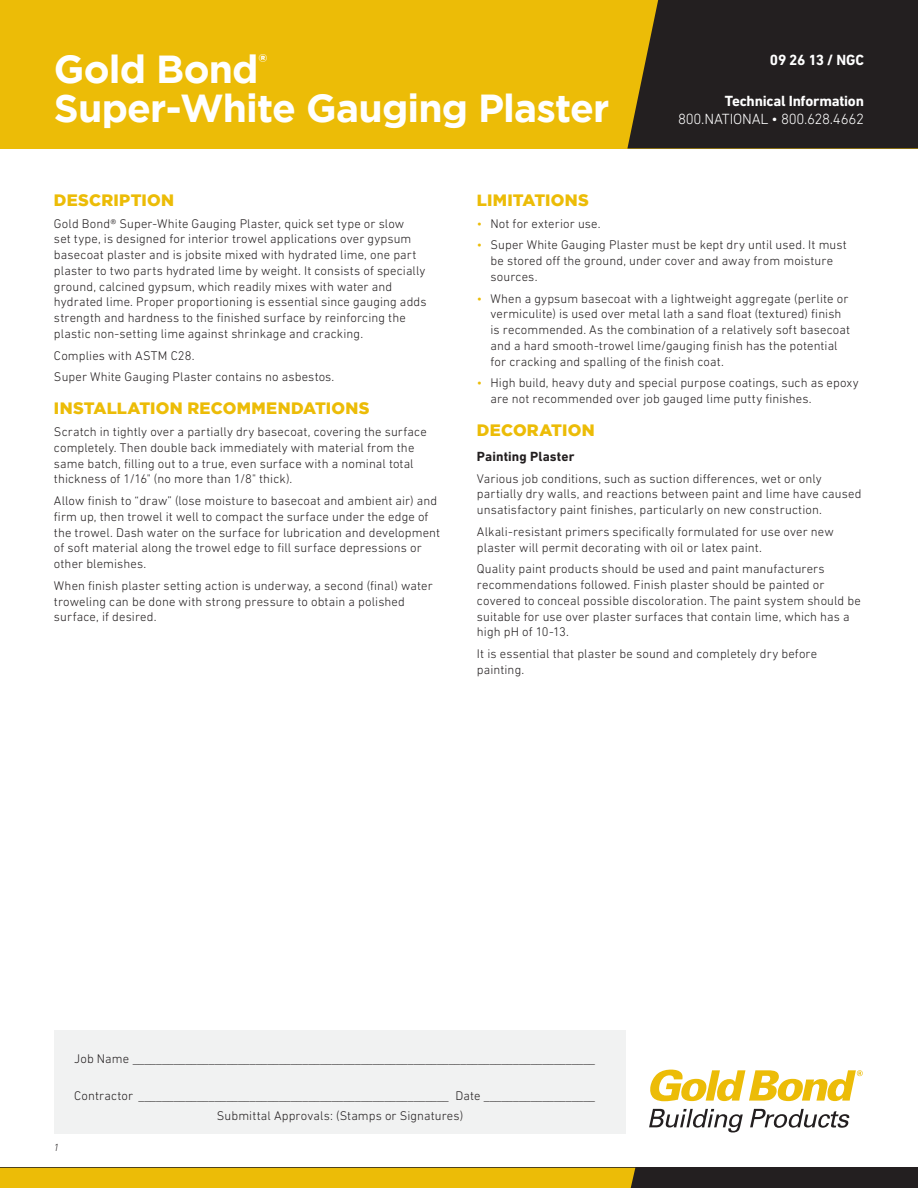
<style>
.page{position:relative;width:918px;height:1188px;background:#fff}
.page>*{position:absolute;margin:0;border:0;box-sizing:border-box;transform-origin:0 0}
.t1{font:700 39px/39px "Gotham";letter-spacing:-.025em;color:#fff}
.t2{font:900 16.5px "Gotham";letter-spacing:.015em;color:#ecbc07}
.t3{font:700 15px "DIN Next LT Pro";letter-spacing:-.015em;color:#fff}
.t4{font:300 15px "DIN Next LT Pro";letter-spacing:-.015em;color:#fff}
.t5{font:700 13.5px "DIN Next LT Pro";letter-spacing:.005em;color:#231f20}
.t6{font:300 12.75px/15.8px "DIN Next LT Pro";letter-spacing:.01em;color:#231f20}
.t7{font:italic 300 10.5px "DIN Next LT Pro";color:#231f20}
.s1{color:#ecbc07}
</style>
<div class="page">
<div style="left:0;top:0;width:918px;height:149px;background:#ecbc07"></div>
<div style="left:627px;top:0;width:291px;height:148px;background:#231f20"></div>
<div style="left:54px;top:1031px;width:571px;height:103px;background:#f1f2f2"></div>
<div style="left:0;top:1168px;width:918px;height:20px;background:#231f20"></div>
<div style="left:0;top:1168px;width:635px;height:20px;background:#ecbc07"></div>
<svg style="left:650px;top:1070px;width:213px;height:31px"></svg>
<svg style="left:649px;top:1109px;width:94px;height:24px"></svg>
<svg style="left:750px;top:1109px;width:99px;height:19px"></svg>
<h1 class="t1" style="left:54px;top:52px;width:557px">Gold Bond<sup>®<br></sup>Super-White Gauging Plaster</h1>
<p class="t3" style="left:770px;top:55px;width:96px">09 26 13 / NGC</p>
<p class="t3" style="left:725px;top:95px;width:141px">Technical Information</p>
<p class="t4" style="left:678px;top:113px;width:187px">800.NATIONAL • 800.628.4662</p>
<p class="t2" style="left:54px;top:191px;width:122px">DESCRIPTION</p>
<p class="t6" style="left:54px;top:216px;width:374px">Gold Bond® Super-White Gauging Plaster, quick set type or slow<br>set type, is designed for interior trowel applications over gypsum basecoat plaster and is jobsite mixed with hydrated lime, one part plaster to two parts hydrated lime by weight. It consists of specially ground, calcined gypsum, which readily mixes with water and hydrated lime. Proper proportioning is essential since gauging adds strength and hardness to the finished surface by reinforcing the plastic non-setting lime against shrinkage and cracking.</p>
<p class="t6" style="left:54px;top:345px;width:282px;line-height:21.8px">Complies with ASTM C28.<br>Super White Gauging Plaster contains no asbestos.</p>
<p class="t2" style="left:54px;top:399px;width:317px">INSTALLATION RECOMMENDATIONS</p>
<p class="t6" style="left:54px;top:425px;width:374px">Scratch in tightly over a partially dry basecoat, covering the surface completely. Then double back immediately with material from the same batch, filling out to a true, even surface with a nominal total thickness of 1/16" (no more than 1/8" thick).</p>
<p class="t6" style="left:54px;top:493px;width:388px">Allow finish to “draw” (lose moisture to basecoat and ambient air) and firm up, then trowel it well to compact the surface under the edge of the trowel. Dash water on the surface for lubrication and development of soft material along the trowel edge to fill surface depressions or other blemishes.</p>
<p class="t6" style="left:54px;top:578px;width:380px">When finish plaster setting action is underway, a second (final) water troweling can be done with strong pressure to obtain a polished surface, if desired.</p>
<p class="t2" style="left:477px;top:191px;width:113px">LIMITATIONS</p>
<p class="t6" style="left:477px;top:216px;width:125px"><span class="s1">•</span> Not for exterior use.</p>
<p class="t6" style="left:491px;top:238px;width:358px;text-indent:-14px"><span class="s1">•</span> Super White Gauging Plaster must be kept dry until used. It must be stored off the ground, under cover and away from moisture sources.</p>
<p class="t6" style="left:491px;top:291px;width:361px;text-indent:-14px"><span class="s1">•</span> When a gypsum basecoat with a lightweight aggregate (perlite or vermiculite) is used over metal lath a sand float (textured) finish is recommended. As the combination of a relatively soft basecoat and a hard smooth-trowel lime/gauging finish has the potential for cracking and spalling of the finish coat.</p>
<p class="t6" style="left:491px;top:376px;width:370px;text-indent:-14px"><span class="s1">•</span> High build, heavy duty and special purpose coatings, such as epoxy are not recommended over job gauged lime putty finishes.</p>
<p class="t2" style="left:477px;top:421px;width:119px">DECORATION</p>
<p class="t5" style="left:477px;top:452px;width:99px">Painting Plaster</p>
<p class="t6" style="left:477px;top:470px;width:386px">Various job conditions, such as suction differences, wet or only partially dry walls, and reactions between paint and lime have caused unsatisfactory paint finishes, particularly on new construction.</p>
<p class="t6" style="left:477px;top:524px;width:358px">Alkali-resistant primers specifically formulated for use over new plaster will permit decorating with oil or latex paint.</p>
<p class="t6" style="left:477px;top:562px;width:385px">Quality paint products should be used and paint manufacturers recommendations followed. Finish plaster should be painted or covered to conceal possible discoloration. The paint system should be suitable for use over plaster surfaces that contain lime, which has a high pH of 10-13.</p>
<p class="t6" style="left:477px;top:647px;width:342px">It is essential that plaster be sound and completely dry before painting.</p>
<p class="t7" style="left:54px;top:1141px;width:7px">1</p>
<p class="t6" style="left:74px;top:1051px;width:522px">Job Name _______________________________________________________________________________</p>
<p class="t6" style="left:217px;top:1087px;width:380px;line-height:19.5px;text-indent:-143px">Contractor _____________________________________________________ Date ___________________<br>Submittal Approvals: (Stamps or Signatures)</p>
</div>
